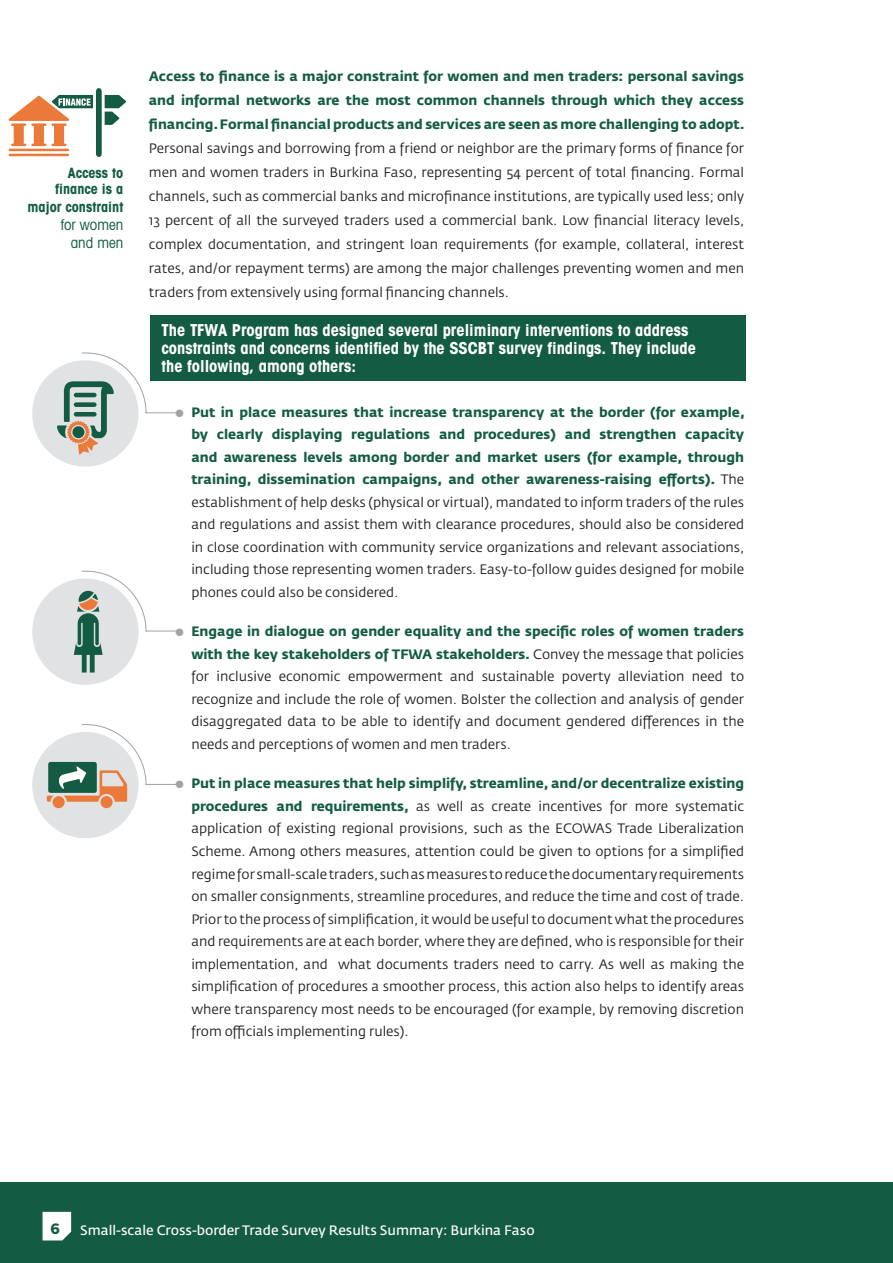
<style>
.page{position:relative;width:893px;height:1263px;background:#fff}
.page>*{position:absolute;margin:0;border:0;box-sizing:border-box;transform-origin:0 0}
.orange_heading{font:700 condensed 16.5px/18px "Avant Garde";color:#fff}
.Sidebar_Text{font:condensed 15px/18px "Avant Garde";color:#135c43;text-align:right}
.t1{font:700 15px "Montserrat";color:#135c43}
.Sidebar_Text-2{font:700 condensed 14.25px/16.2px "Avant Garde";color:#135c43;text-align:right}
.Body_Text{font:13.5px/22.5px "Fedra Sans Std";color:#231f20;text-align:justify}
.t2{font:13.5px "Fedra Sans Std";color:#fff}
.s1{font-weight:700;color:#135c43}
.s2{color:#a4a1a1}
</style>
<div class="page">
<div style="left:150px;top:315px;width:595px;height:66px;background:#135c43"></div>
<svg style="left:9px;top:88px;width:117px;height:69px"></svg>
<div style="left:32px;top:360px;width:107px;height:107px;background:#e1e2e4;border-radius:50%"></div>
<svg style="left:57px;top:352px;width:90px;height:103px"></svg>
<hr style="left:145px;top:412px;width:34px;height:1px;background:#a4a1a1">
<hr style="left:145px;top:631px;width:34px;height:1px;background:#a4a1a1">
<div style="left:32px;top:578px;width:107px;height:107px;background:#e1e2e4;border-radius:50%"></div>
<svg style="left:74px;top:570px;width:73px;height:102px"></svg>
<div style="left:32px;top:732px;width:107px;height:106px;background:#e1e2e4;border-radius:50%"></div>
<div style="left:100px;top:796px;width:13px;height:12px;background:#ea793a;border-radius:50%"></div>
<div style="left:53px;top:796px;width:12px;height:12px;background:#ea793a;border-radius:50%"></div>
<svg style="left:47px;top:724px;width:100px;height:78px"></svg>
<hr style="left:145px;top:784px;width:34px;height:1px;background:#a4a1a1">
<div style="left:0;top:1182px;width:893px;height:81px;background:#135c43"></div>
<svg style="left:43px;top:1212px;width:28px;height:28px"></svg>
<p class="Sidebar_Text-2" style="left:55px;top:164px;width:70px">Access to finance is a</p>
<p class="Sidebar_Text-2" style="left:28px;top:198px;width:97px">major constraint</p>
<p class="Sidebar_Text" style="left:61px;top:215px;width:64px">for women and men</p>
<p class="Body_Text" style="left:149px;top:64px;width:597px;line-height:24px"><span class="s1">Access to finance is a major constraint for women and men traders: personal savings and informal networks are the most common channels through which they access financing. Formal financial products and services are seen as more challenging to adopt.<br></span>Personal savings and borrowing from a friend or neighbor are the primary forms of finance for men and women traders in Burkina Faso, representing 54 percent of total financing. Formal channels, such as commercial banks and microfinance institutions, are typically used less; only 13 percent of all the surveyed traders used a commercial bank. Low financial literacy levels, complex documentation, and stringent loan requirements (for example, collateral, interest rates, and/or repayment terms) are among the major challenges preventing women and men traders from extensively using formal financing channels.</p>
<p class="orange_heading" style="left:162px;top:321px;width:536px">The TFWA Program has designed several preliminary interventions to address constraints and concerns identified by the SSCBT survey findings. They include the following, among others:</p>
<p class="Body_Text" style="left:191px;top:401px;width:555px;text-indent:-17px"><span class="s2">●</span> <span class="s1">Put in place measures that increase transparency at the border (for example, by clearly displaying regulations and procedures) and strengthen capacity and awareness levels among border and market users (for example, through training, dissemination campaigns, and other awareness-raising efforts).</span> The establishment of help desks (physical or virtual), mandated to inform traders of the rules and regulations and assist them with clearance procedures, should also be considered in close coordination with community service organizations and relevant associations, including those representing women traders. Easy-to-follow guides designed for mobile phones could also be considered.</p>
<p class="Body_Text" style="left:191px;top:620px;width:554px;text-indent:-17px"><span class="s2">●</span> <span class="s1">Engage in dialogue on gender equality and the specific roles of women traders with the key stakeholders of TFWA stakeholders.</span> Convey the message that policies for inclusive economic empowerment and sustainable poverty alleviation need to recognize and include the role of women. Bolster the collection and analysis of gender disaggregated data to be able to identify and document gendered differences in the needs and perceptions of women and men traders.</p>
<p class="Body_Text" style="left:191px;top:772px;width:554px;text-indent:-17px"><span class="s2">●</span> <span class="s1">Put in place measures that help simplify, streamline, and/or decentralize existing procedures and requirements,</span> as well as create incentives for more systematic application of existing regional provisions, such as the ECOWAS Trade Liberalization Scheme. Among others measures, attention could be given to options for a simplified regime for small-scale traders, such as measures to reduce the documentary requirements on smaller consignments, streamline procedures, and reduce the time and cost of trade.<br>Prior to the process of simplification, it would be useful to document what the procedures and requirements are at each border, where they are defined, who is responsible for their implementation, and what documents traders need to carry. As well as making the simplification of procedures a smoother process, this action also helps to identify areas where transparency most needs to be encouraged (for example, by removing discretion from officials implementing rules).</p>
<p class="t1" style="left:51px;top:1219px;width:11px">6</p>
<p class="t2" style="left:80px;top:1221px;width:456px">Small-scale Cross-border Trade Survey Results Summary: Burkina Faso</p>
</div>
